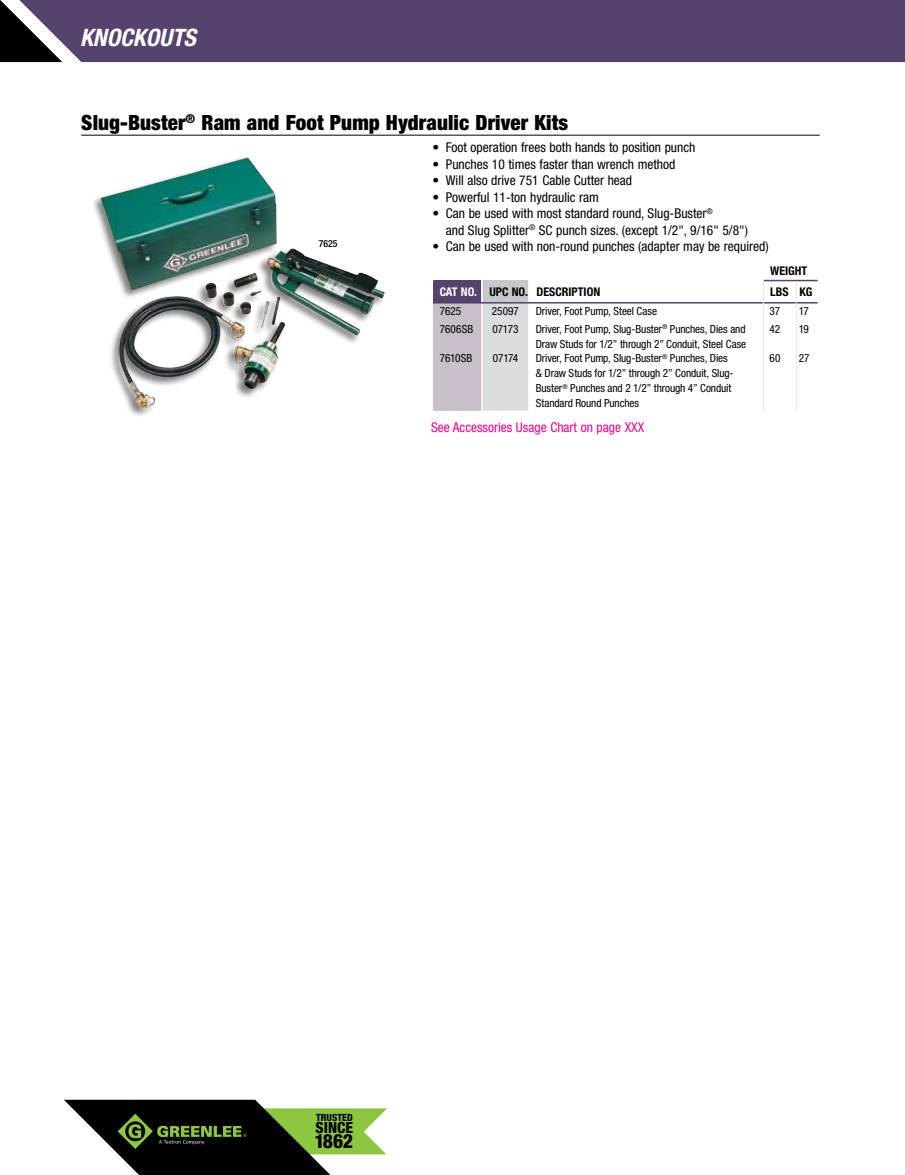
<style>
.page{position:relative;width:905px;height:1175px;background:#fff}
.page>*{position:absolute;margin:0;border:0;box-sizing:border-box;transform-origin:0 0}
.t1{font:italic 700 condensed 24px "Helvetica Neue LT Std";color:#fff}
.t2{font:900 condensed 21px "Helvetica Neue LT Std";letter-spacing:.005em;color:#000}
.t3{font:800 condensed 19.5px "Helvetica Neue LT Std";color:#000}
.t4{font:800 condensed 15.45px "Helvetica Neue LT Std";color:#000}
.t5{font:condensed 13.5px/16.5px "Helvetica Neue LT Std";color:#000}
.t6{font:condensed 13.5px "Helvetica Neue LT Std";color:#ec008c}
.t7{font:700 condensed 12px "Helvetica Neue LT Std";color:#000}
.t8{font:condensed 11.25px/15px "Helvetica Neue LT Std";letter-spacing:-.01em;color:#000}
.t9{font:800 condensed 9.9px "Helvetica Neue LT Std";color:#000}
.t10{font:500 condensed 9.75px "Helvetica Neue LT Std";color:#000}
.s1{color:#fff}
</style>
<div class="page">
<div style="left:81px;top:0;width:823px;height:62px;background:#55436e"></div>
<svg style="left:64px;top:1099px;width:323px;height:75px"></svg>
<svg style="left:0;top:0;width:81px;height:62px"></svg>
<hr style="left:81px;top:134px;width:738px;height:2px;background:#56565a">
<img style="left:100px;top:157px;width:285px;height:251px">
<svg style="left:433px;top:280px;width:96px;height:131px;background:#c6c1ca"></svg>
<hr style="left:529px;top:302px;width:233px;height:1px;background:#55436e">
<svg style="left:762px;top:279px;width:56px;height:42px"></svg>
<hr style="left:763px;top:279px;width:1px;height:132px;background:#e6e7e8">
<hr style="left:795px;top:281px;width:1px;height:130px;background:#e6e7e8">
<h1 class="t1" style="left:80px;top:22px;width:118px">KNOCKOUTS</h1>
<h2 class="t2" style="left:81px;top:110px;width:488px">Slug-Buster<sup>®</sup> Ram and Foot Pump Hydraulic Driver Kits</h2>
<p class="t5" style="left:432px;top:139px;width:264px">• Foot operation frees both hands to position punch</p>
<p class="t5" style="left:432px;top:155px;width:244px">• Punches 10 times faster than wrench method</p>
<p class="t5" style="left:432px;top:172px;width:201px">• Will also drive 751 Cable Cutter head</p>
<p class="t5" style="left:432px;top:188px;width:168px">• Powerful 11-ton hydraulic ram</p>
<p class="t5" style="left:446px;top:205px;width:303px;text-indent:-14px">• Can be used with most standard round, Slug-Buster<sup>®<br></sup>and Slug Splitter<sup>®</sup> SC punch sizes. (except 1/2", 9/16" 5/8")</p>
<p class="t5" style="left:432px;top:238px;width:338px">• Can be used with non-round punches (adapter may be required)</p>
<p class="t10" style="left:319px;top:238px;width:20px">7625</p>
<p class="t7" style="left:770px;top:263px;width:39px">WEIGHT</p>
<p class="t7" style="left:440px;top:284px;width:162px"><span class="s1">CAT NO.</span> UPC NO. DESCRIPTION</p>
<p class="t7" style="left:770px;top:284px;width:44px">LBS KG</p>
<p class="t8" style="left:440px;top:303px;width:23px">7625</p>
<p class="t8" style="left:492px;top:303px;width:29px">25097</p>
<p class="t8" style="left:535px;top:303px;width:123px">Driver, Foot Pump, Steel Case</p>
<p class="t8" style="left:769px;top:303px;width:12px">37</p>
<p class="t8" style="left:798px;top:303px;width:12px">17</p>
<p class="t8" style="left:440px;top:321px;width:35px">7606SB</p>
<p class="t8" style="left:492px;top:321px;width:28px">07173</p>
<p class="t8" style="left:535px;top:321px;width:212px">Driver, Foot Pump, Slug-Buster<sup>®</sup> Punches, Dies and<br>Draw Studs for 1/2” through 2” Conduit, Steel Case</p>
<p class="t8" style="left:769px;top:321px;width:12px">42</p>
<p class="t8" style="left:798px;top:321px;width:12px">19</p>
<p class="t8" style="left:439px;top:351px;width:34px">7610SB</p>
<p class="t8" style="left:492px;top:351px;width:27px">07174</p>
<p class="t8" style="left:535px;top:351px;width:199px">Driver, Foot Pump, Slug-Buster<sup>®</sup> Punches, Dies &amp; Draw Studs for 1/2” through 2” Conduit, Slug-Buster<sup>®</sup> Punches and 2 1/2” through 4” Conduit Standard Round Punches</p>
<p class="t8" style="left:769px;top:351px;width:12px">60</p>
<p class="t8" style="left:798px;top:351px;width:12px">27</p>
<p class="t6" style="left:431px;top:419px;width:215px">See Accessories Usage Chart on page XXX</p>
<p class="t9" style="left:316px;top:1111px;width:38px">TRUSTED</p>
<h3 class="t4" style="left:315px;top:1118px;width:39px">SINCE</h3>
<h3 class="t3" style="left:314px;top:1129px;width:40px">1862</h3>
</div>
